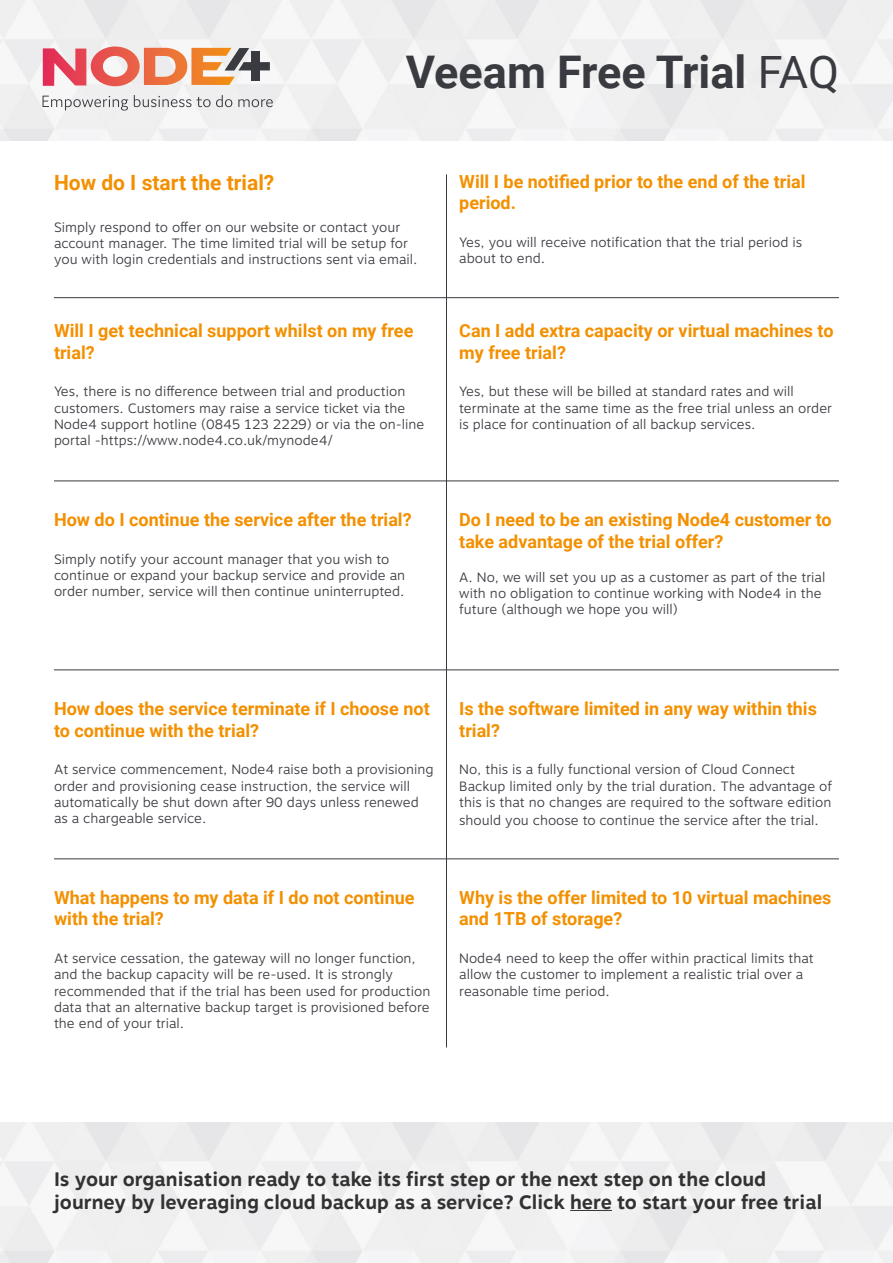
<style>
.page{position:relative;width:893px;height:1263px;background:#fff}
.page>*{position:absolute;margin:0;border:0;box-sizing:border-box;transform-origin:0 0}
.t1{font:700 45px "Roboto";color:#393b41}
.t2{font:700 21px "Roboto";color:#f39001}
.t3{font:700 19.5px/23.4px "Motiva Sans";color:#323232}
.t4{font:700 18px/21.6px "Roboto";color:#f39001}
.t5{font:300 13.5px/16.2px "Motiva Sans";color:#393b41}
.s1{font-weight:400}
</style>
<div class="page">
<svg style="left:43px;top:47px;width:227px;height:39px"></svg>
<svg style="left:43px;top:96px;width:85px;height:15px"></svg>
<svg style="left:134px;top:95px;width:98px;height:12px"></svg>
<svg style="left:238px;top:99px;width:35px;height:8px"></svg>
<hr style="left:446px;top:174px;width:1px;height:873px;background:#393b41">
<hr style="left:54px;top:297px;width:785px;height:1px;background:#393b41">
<hr style="left:54px;top:480px;width:785px;height:1px;background:#393b41">
<hr style="left:54px;top:669px;width:785px;height:1px;background:#393b41">
<hr style="left:54px;top:858px;width:785px;height:1px;background:#393b41">
<hr style="left:570px;top:1210px;width:42px;height:1px;background:#323232">
<h1 class="t1" style="left:406px;top:40px;width:435px">Veeam Free Trial <span class="s1">FAQ</span></h1>
<h2 class="t2" style="left:54px;top:168px;width:222px">How do I start the trial?</h2>
<p class="t5" style="left:54px;top:219px;width:365px">Simply respond to offer on our website or contact your account manager. The time limited trial will be setup for you with login credentials and instructions sent via email.</p>
<h3 class="t4" style="left:54px;top:319px;width:361px">Will I get technical support whilst on my free trial?</h3>
<p class="t5" style="left:54px;top:384px;width:372px">Yes, there is no difference between trial and production customers. Customers may raise a service ticket via the Node4 support hotline (0845 123 2229) or via the on-line portal -https://www.node4.co.uk/mynode4/</p>
<h3 class="t4" style="left:54px;top:508px;width:359px">How do I continue the service after the trial?</h3>
<p class="t5" style="left:54px;top:551px;width:353px">Simply notify your account manager that you wish to continue or expand your backup service and provide an order number, service will then continue uninterrupted.</p>
<h3 class="t4" style="left:459px;top:170px;width:348px">Will I be notified prior to the end of the trial period.</h3>
<p class="t5" style="left:459px;top:235px;width:344px">Yes, you will receive notification that the trial period is about to end.</p>
<h3 class="t4" style="left:459px;top:319px;width:376px">Can I add extra capacity or virtual machines to my free trial?</h3>
<p class="t5" style="left:459px;top:384px;width:374px">Yes, but these will be billed at standard rates and will terminate at the same time as the free trial unless an order is place for continuation of all backup services.</p>
<h3 class="t4" style="left:459px;top:508px;width:374px">Do I need to be an existing Node4 customer to take advantage of the trial offer?</h3>
<p class="t5" style="left:459px;top:569px;width:368px">A. No, we will set you up as a customer as part of the trial with no obligation to continue working with Node4 in the future (although we hope you will)</p>
<h3 class="t4" style="left:54px;top:697px;width:377px">How does the service terminate if I choose not to continue with the trial?</h3>
<p class="t5" style="left:54px;top:762px;width:381px">At service commencement, Node4 raise both a provisioning order and provisioning cease instruction, the service will automatically be shut down after 90 days unless renewed as a chargeable service.</p>
<h3 class="t4" style="left:54px;top:886px;width:362px">What happens to my data if I do not continue with the trial?</h3>
<p class="t5" style="left:54px;top:950px;width:378px">At service cessation, the gateway will no longer function, and the backup capacity will be re-used. It is strongly recommended that if the trial has been used for production data that an alternative backup target is provisioned before the end of your trial.</p>
<h3 class="t4" style="left:459px;top:697px;width:359px">Is the software limited in any way within this trial?</h3>
<p class="t5" style="left:459px;top:762px;width:374px">No, this is a fully functional version of Cloud Connect<br>Backup limited only by the trial duration. The advantage of this is that no changes are required to the software edition</p>
<p class="t5" style="left:459px;top:812px;width:361px">should you choose to continue the service after the trial.</p>
<h3 class="t4" style="left:459px;top:886px;width:374px">Why is the offer limited to 10 virtual machines and 1TB of storage?</h3>
<p class="t5" style="left:459px;top:950px;width:356px">Node4 need to keep the offer within practical limits that allow the customer to implement a realistic trial over a reasonable time period.</p>
<h3 class="t3" style="left:54px;top:1167px;width:770px">Is your organisation ready to take its first step or the next step on the cloud journey by leveraging cloud backup as a service? Click here to start your free trial</h3>
</div>
